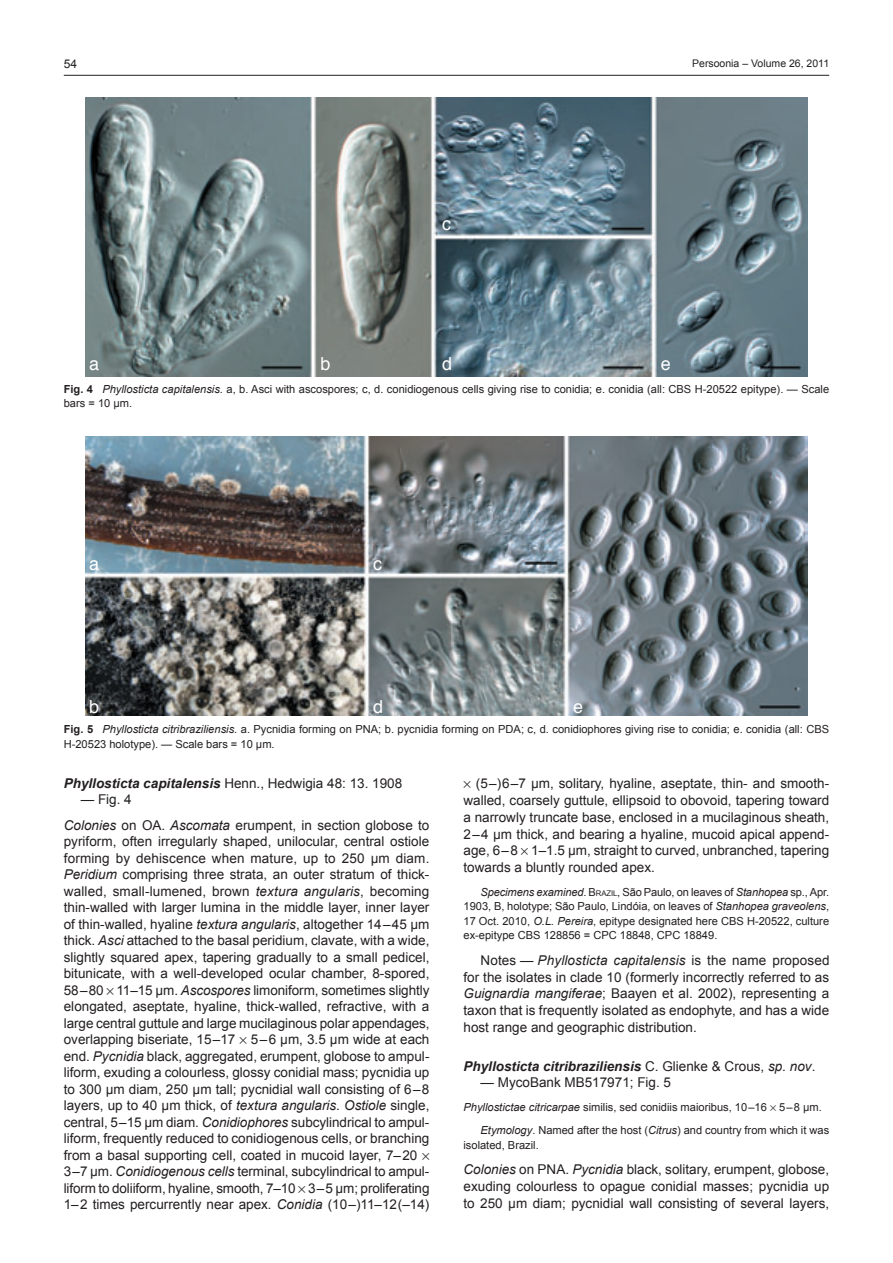
<style>
.page{position:relative;width:893px;height:1263px;background:#fff}
.page>*{position:absolute;margin:0;border:0;box-sizing:border-box;transform-origin:0 0}
.t1{font:18px "Helvetica";color:#fff}
.t2{font:13.5px/16.5px "Arial";color:#231f20;text-align:justify}
.t3{font:italic 700 13.5px "Arial";color:#231f20}
.t4{font:12px "Arial";color:#231f20}
.t5{font:11.1px/14.4px "Arial";color:#231f20}
.t6{font:10.5px "Arial";color:#231f20}
.s1{font-weight:700}
.s2{font-style:italic}
.s3{font-weight:400;font-style:normal}
.s4{font-size:7.8px}
.s5{font-weight:400}
</style>
<div class="page">
<hr style="left:64px;top:75px;width:765px;height:1px;background:#231f20">
<img style="left:85px;top:98px;width:723px;height:278px">
<img style="left:85px;top:436px;width:723px;height:280px">
<p class="t4" style="left:64px;top:57px;width:15px">54</p>
<p class="t6" style="left:692px;top:57px;width:138px">Persoonia – Volume 26, 2011</p>
<h1 class="t1" style="left:442px;top:208px;width:10px">c</h1>
<h1 class="t1" style="left:89px;top:348px;width:12px">a</h1>
<h1 class="t1" style="left:320px;top:348px;width:12px">b</h1>
<h1 class="t1" style="left:442px;top:348px;width:12px">d</h1>
<h1 class="t1" style="left:661px;top:348px;width:12px">e</h1>
<p class="t5" style="left:64px;top:382px;width:767px"><span class="s1">Fig. 4</span> <span class="s2">Phyllosticta capitalensis</span>. a, b. Asci with ascospores; c, d. conidiogenous cells giving rise to conidia; e. conidia (all: CBS H-20522 epitype). — Scale bars = 10 µm.</p>
<h1 class="t1" style="left:89px;top:549px;width:12px">a</h1>
<h1 class="t1" style="left:373px;top:549px;width:10px">c</h1>
<h1 class="t1" style="left:89px;top:691px;width:12px">b</h1>
<h1 class="t1" style="left:373px;top:691px;width:12px">d</h1>
<h1 class="t1" style="left:573px;top:691px;width:12px">e</h1>
<p class="t5" style="left:64px;top:722px;width:767px"><span class="s1">Fig. 5</span> <span class="s2">Phyllosticta citribraziliensis</span>. a. Pycnidia forming on PNA; b. pycnidia forming on PDA; c, d. conidiophores giving rise to conidia; e. conidia (all: CBS<br>H-20523 holotype). — Scale bars = 10 µm.</p>
<p class="t3" style="left:64px;top:775px;width:340px">Phyllosticta capitalensis <span class="s3">Henn., Hedwigia 48: 13. 1908</span></p>
<p class="t2" style="left:64px;top:787px;width:367px;line-height:25.5px;text-indent:17px"><span class="s2">—</span> Fig. 4<br><span class="s2">Colonies</span> on OA. <span class="s2">Ascomata</span> erumpent, in section globose to</p>
<p class="t2" style="left:64px;top:833px;width:367px;text-align:left">pyriform, often irregularly shaped, unilocular, central ostiole forming by dehiscence when mature, up to 250 µ m diam.<br><span class="s2">Peridium</span> comprising three strata, an outer stratum of thick&shy;walled, small-lumened, brown <span class="s2">textura angularis</span>, becoming thin-walled with larger lumina in the middle layer, inner layer of thin-walled, hyaline <span class="s2">textura angularis</span>, altogether 14–45 µ m thick. <span class="s2">Asci</span> attached to the basal peridium, clavate, with a wide, slightly squared apex, tapering gradually to a small pedicel, bitunicate, with a well-developed ocular chamber, 8-spored, 58–80 11–15 µ m. <span class="s2">Ascospores</span> limoniform, sometimes slightly elongated, aseptate, hyaline, thick-walled, refractive, with a large central guttule and large mucilaginous polar appendages, overlapping biseriate, 15–17 5–6 µ m, 3.5 µ m wide at each end. <span class="s2">Pycnidia</span> black, aggregated, erumpent, globose to ampul&shy;liform, exuding a colourless, glossy conidial mass; pycnidia up to 300 µ m diam, 250 µ m tall; pycnidial wall consisting of 6–8 layers, up to 40 μm thick, of <span class="s2">textura angularis</span>. <span class="s2">Ostiole</span> single, central, 5–15 μm diam. <span class="s2">Conidiophores</span> subcylindrical to ampul&shy;liform, frequently reduced to conidiogenous cells, or branching from a basal supporting cell, coated in mucoid layer, 7–20<br>3–7 μm. <span class="s2">Conidiogenous cells</span> terminal, subcylindrical to ampul&shy;liform to doliiform, hyaline, smooth, 7–10 3–5 μm; proliferating 1–2 times percurrently near apex. <span class="s2">Conidia</span> (10–)11–12(–14)</p>
<p class="t2" style="left:463px;top:775px;width:367px;text-indent:12px">(5–)6–7 μm, solitary, hyaline, aseptate, thin- and smooth&shy;walled, coarsely guttule, ellipsoid to obovoid, tapering toward a narrowly truncate base, enclosed in a mucilaginous sheath, 2–4 μm thick, and bearing a hyaline, mucoid apical append&shy;age, 6–8 1–1.5 μm, straight to curved, unbranched, tapering towards a bluntly rounded apex.</p>
<p class="t5" style="left:463px;top:885px;width:367px;text-align:justify;text-indent:17px"><span class="s2">Specimens examined</span>. B<span class="s4">razi l</span>, São Paulo, on leaves of <span class="s2">Stanhopea</span> sp., Apr.<br>1903, B, holotype; São Paulo, Lindóia, on leaves of <span class="s2">Stanhopea graveolens</span>, 17 Oct. 2010, <span class="s2">O.L. Pereira</span>, epitype designated here CBS H-20522, culture ex-epitype CBS 128856 = CPC 18848, CPC 18849.</p>
<p class="t2" style="left:463px;top:951px;width:368px;text-indent:17px">Notes — <span class="s2">Phyllosticta capitalensis</span> is the name proposed for the isolates in clade 10 (formerly incorrectly referred to as <span class="s2">Guignardia mangiferae</span>; Baayen et al. 2002), representing a taxon that is frequently isolated as endophyte, and has a wide host range and geographic distribution.</p>
<p class="t3" style="left:463px;top:1058px;width:353px">Phyllosticta citribraziliensis <span class="s3">C. Glienke &amp; Crous,</span> <span class="s5">sp. nov</span><span class="s3">.</span></p>
<p class="t2" style="left:480px;top:1074px;width:192px"><span class="s2">—</span> MycoBank MB517971; Fig. 5</p>
<p class="t5" style="left:480px;top:1095px;width:350px;line-height:23.4px;text-indent:-17px"><span class="s2">Phyllostictae citricarpae</span> similis, sed conidiis maioribus, 10–16 5–8 µ m.<br><span class="s2">Etymology</span>. Named after the host (<span class="s2">Citrus</span>) and country from which it was</p>
<p class="t5" style="left:463px;top:1137px;width:77px">isolated, Brazil.</p>
<p class="t2" style="left:463px;top:1161px;width:367px"><span class="s2">Colonies</span> on PNA. <span class="s2">Pycnidia</span> black, solitary, erumpent, globose, exuding colourless to opague conidial masses; pycnidia up to 250 μm diam; pycnidial wall consisting of several layers,</p>
</div>
